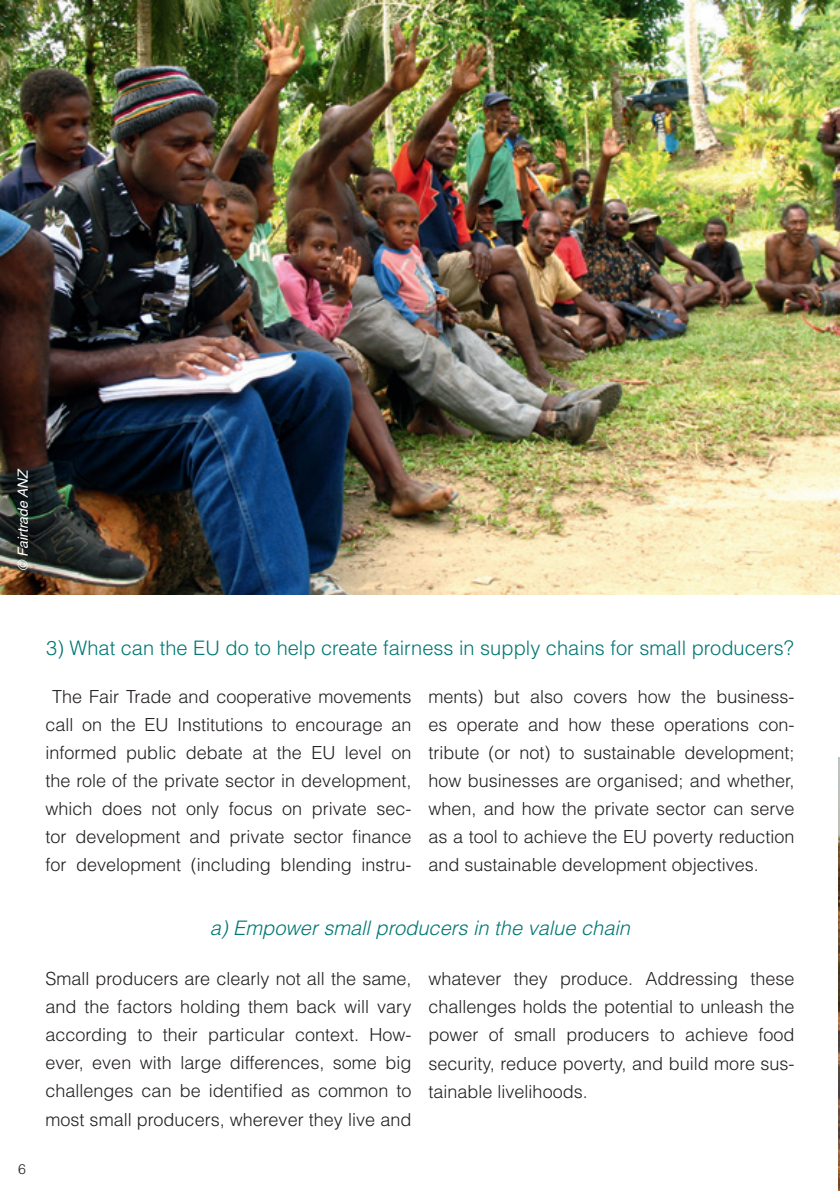
<style>
.page{position:relative;width:840px;height:1191px;background:#fff}
.page>*{position:absolute;margin:0;border:0;box-sizing:border-box;transform-origin:0 0}
.t1{font:300 20px "Helvetica";color:#007874}
.t2{font:italic 300 20px "Helvetica";color:#007874}
.t3{font:300 18px/28px "Helvetica";color:#231f20;text-align:justify}
.t4{font:italic 14px "Helvetica";color:#fff}
.t5{font:300 14px "Helvetica";color:#231f20}
</style>
<div class="page">
<img style="left:0;top:0;width:839px;height:594px">
<img style="left:838px;top:757px;width:1px;height:434px">
<p class="t4" style="left:12px;top:571px;width:105px;rotate:-90deg">© Fairtrade ANZ</p>
<p class="t5" style="left:18px;top:1160px;width:9px">6</p>
<p class="t1" style="left:46px;top:635px;width:748px">3) What can the EU do to help create fairness in supply chains for small producers?</p>
<p class="t3" style="left:45px;top:682px;width:367px;text-align:center">The Fair Trade and cooperative movements call on the EU Institutions to encourage an informed public debate at the EU level on the role of the private sector in development, which does not only focus on private sec&shy;tor development and private sector finance for development (including blending instru-</p>
<p class="t3" style="left:428px;top:682px;width:367px">ments) but also covers how the business&shy;es operate and how these operations con&shy;tribute (or not) to sustainable development; how businesses are organised; and whether, when, and how the private sector can serve as a tool to achieve the EU poverty reduction and sustainable development objectives.</p>
<p class="t2" style="left:210px;top:915px;width:421px">a) Empower small producers in the value chain</p>
<p class="t3" style="left:45px;top:964px;width:367px">Small producers are clearly not all the same, and the factors holding them back will vary according to their particular context. How&shy;ever, even with large differences, some big challenges can be identified as common to most small producers, wherever they live and</p>
<p class="t3" style="left:428px;top:964px;width:367px">whatever they produce. Addressing these challenges holds the potential to unleash the power of small producers to achieve food security, reduce poverty, and build more sus&shy;tainable livelihoods.</p>
</div>
